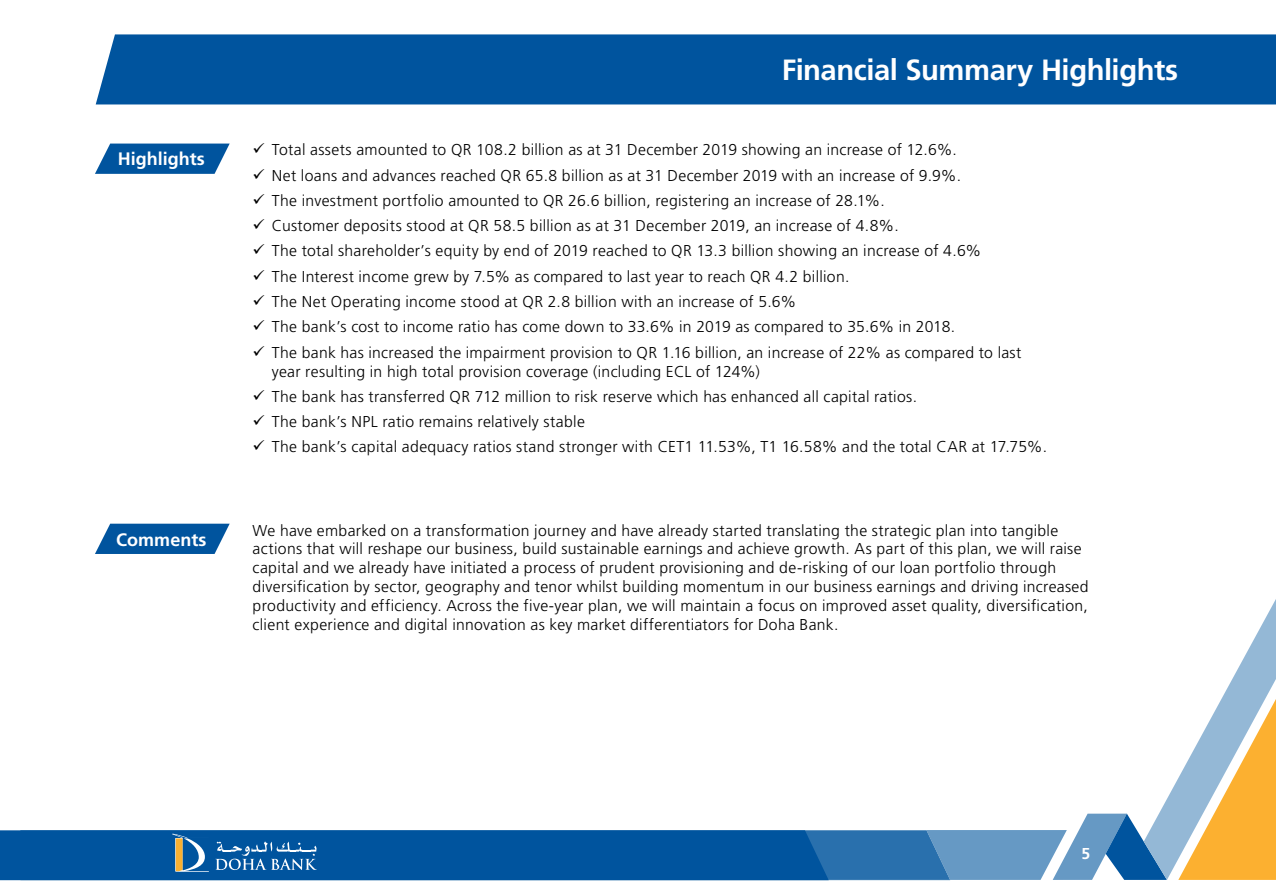
<style>
.page{position:relative;width:1276px;height:893px;background:#fff}
.page>*{position:absolute;margin:0;border:0;box-sizing:border-box;transform-origin:0 0}
.t1{font:700 29.25px "Frutiger";letter-spacing:-.015em;color:#fff}
.t2{font:700 18px "Frutiger";color:#fff}
.t3{font:300 15.75px/25.2px "Frutiger";letter-spacing:.02em;color:#000}
.t4{font:700 15.75px "Frutiger";color:#fff}
</style>
<div class="page">
<div style="left:950px;top:830px;width:102px;height:50px;background:#6699c4"></div>
<hr style="left:20px;top:880px;width:930px;height:1px;background:#6699c4">
<svg style="left:828px;top:830px;width:122px;height:50px;background:#3074af"></svg>
<svg style="left:1052px;top:599px;width:224px;height:281px"></svg>
<svg style="left:0;top:830px;width:828px;height:50px;background:#07589f"></svg>
<div style="left:96px;top:34px;width:1180px;height:70px;background:#00549e"></div>
<svg style="left:95px;top:144px;width:135px;height:30px;background:#1e68a9"></svg>
<svg style="left:95px;top:524px;width:135px;height:30px;background:#1d67a9"></svg>
<p class="t2" style="left:118px;top:149px;width:88px">Highlights</p>
<p class="t2" style="left:116px;top:529px;width:91px">Comments</p>
<h1 class="t1" style="left:782px;top:53px;width:398px">Financial Summary Highlights</h1>
<p class="t3" style="left:272px;top:137px;width:751px">Total assets amounted to QR 108.2 billion as at 31 December 2019 showing an increase of 12.6%.<br>Net loans and advances reached QR 65.8 billion as at 31 December 2019 with an increase of 9.9%.<br>The investment portfolio amounted to QR 26.6 billion, registering an increase of 28.1%.<br>Customer deposits stood at QR 58.5 billion as at 31 December 2019, an increase of 4.8%.<br>The total shareholder’s equity by end of 2019 reached to QR 13.3 billion showing an increase of 4.6%<br>The Interest income grew by 7.5% as compared to last year to reach QR 4.2 billion.<br>The Net Operating income stood at QR 2.8 billion with an increase of 5.6%<br>The bank’s cost to income ratio has come down to 33.6% in 2019 as compared to 35.6% in 2018.<br>The bank has increased the impairment provision to QR 1.16 billion, an increase of 22% as compared to last</p>
<p class="t3" style="left:272px;top:358px;width:777px">year resulting in high total provision coverage (including ECL of 124%)<br>The bank has transferred QR 712 million to risk reserve which has enhanced all capital ratios.<br>The bank’s NPL ratio remains relatively stable<br>The bank’s capital adequacy ratios stand stronger with CET1 11.53%, T1 16.58% and the total CAR at 17.75%.</p>
<p class="t3" style="left:253px;top:521px;width:837px;line-height:18.9px">We have embarked on a transformation journey and have already started translating the strategic plan into tangible actions that will reshape our business, build sustainable earnings and achieve growth. As part of this plan, we will raise capital and we already have initiated a process of prudent provisioning and de-risking of our loan portfolio through diversification by sector, geography and tenor whilst building momentum in our business earnings and driving increased productivity and efficiency. Across the five-year plan, we will maintain a focus on improved asset quality, diversification, client experience and digital innovation as key market differentiators for Doha Bank.</p>
<p class="t4" style="left:1081px;top:844px;width:10px">5</p>
</div>
